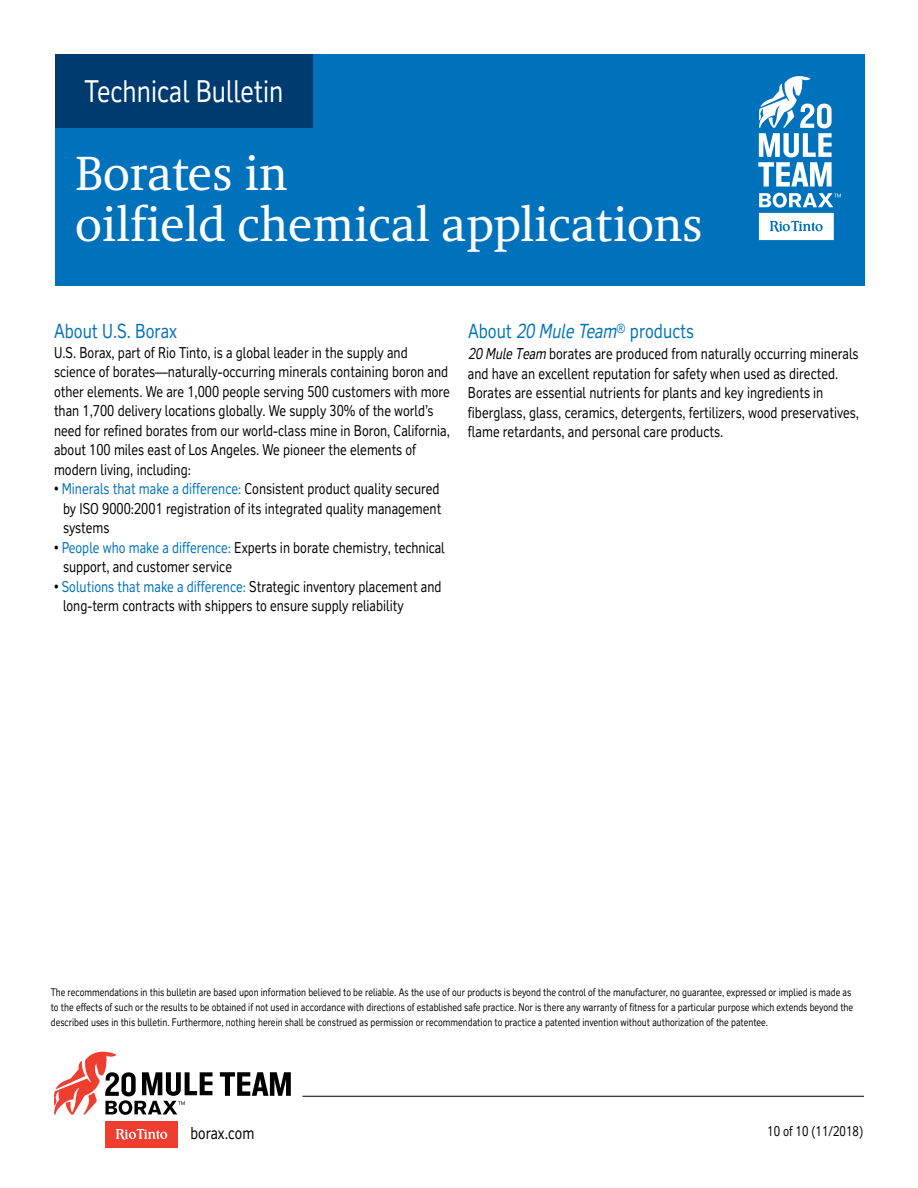
<style>
.page{position:relative;width:918px;height:1188px;background:#fff}
.page>*{position:absolute;margin:0;border:0;box-sizing:border-box;transform-origin:0 0}
.t1{font:49.5px/51px "RT Albanese";color:#fff}
.t2{font:30px "RT Vickerman";color:#fff;scale:.85 1}
.t3{font:19.5px "RT Vickerman";color:#0072bc;scale:.85 1}
.t4{font:16.5px "RT Vickerman";color:#000;scale:.85 1}
.t5{font:15px/19.5px "RT Vickerman";color:#000;scale:.85 1}
.t6{font:13.5px "RT Vickerman";color:#000;scale:.85 1}
.t7{font:10.5px/15px "RT Vickerman";color:#000;scale:.85 1}
.s1{color:#0072bc}
.s2{font-style:italic}
</style>
<div class="page">
<div style="left:55px;top:54px;width:810px;height:231px;background:#0072bc"></div>
<svg style="left:758px;top:76px;width:74px;height:111px"></svg>
<svg style="left:759px;top:193px;width:82px;height:47px"></svg>
<div style="left:55px;top:54px;width:257px;height:73px;background:#003b70"></div>
<svg style="left:220px;top:1072px;width:71px;height:24px"></svg>
<svg style="left:54px;top:1052px;width:158px;height:63px"></svg>
<div style="left:105px;top:1121px;width:73px;height:27px;background:#ef3e2f"></div>
<svg style="left:116px;top:1129px;width:51px;height:11px"></svg>
<hr style="left:302px;top:1096px;width:562px;height:1px;background:#000">
<h2 class="t2" style="left:84px;top:73px;width:236px">Technical Bulletin</h2>
<h1 class="t1" style="left:76px;top:147px;width:628px">Borates in<br>oilfield chemical applications</h1>
<h3 class="t3" style="left:54px;top:319px;width:146px">About U.S. Borax</h3>
<p class="t5" style="left:54px;top:343px;width:467px">U.S. Borax, part of Rio Tinto, is a global leader in the supply and science of borates—naturally-occurring minerals containing boron and other elements. We are 1,000 people serving 500 customers with more than 1,700 delivery locations globally. We supply 30% of the world’s need for refined borates from our world-class mine in Boron, California, about 100 miles east of Los Angeles. We pioneer the elements of modern living, including:</p>
<p class="t5" style="left:63px;top:479px;width:447px;text-indent:-9px">• <span class="s1">Minerals that make a difference:</span> Consistent product quality secured by ISO 9000:2001 registration of its integrated quality management systems</p>
<p class="t5" style="left:63px;top:538px;width:451px;text-indent:-9px">• <span class="s1">People who make a difference:</span> Experts in borate chemistry, technical support, and customer service</p>
<p class="t5" style="left:63px;top:577px;width:447px;text-indent:-9px">• <span class="s1">Solutions that make a difference:</span> Strategic inventory placement and long-term contracts with shippers to ensure supply reliability</p>
<h3 class="t3" style="left:468px;top:319px;width:268px">About <span class="s2">20 Mule Team</span><sup>®</sup> products</h3>
<p class="t5" style="left:468px;top:344px;width:462px"><span class="s2">20 Mule Team</span> borates are produced from naturally occurring minerals and have an excellent reputation for safety when used as directed.<br>Borates are essential nutrients for plants and key ingredients in fiberglass, glass, ceramics, detergents, fertilizers, wood preservatives, flame retardants, and personal care products.</p>
<p class="t7" style="left:51px;top:985px;width:946px">The recommendations in this bulletin are based upon information believed to be reliable. As the use of our products is beyond the control of the manufacturer, no guarantee, expressed or implied is made as to the effects of such or the results to be obtained if not used in accordance with directions of established safe practice. Nor is there any warranty of fitness for a particular purpose which extends beyond the described uses in this bulletin. Furthermore, nothing herein shall be construed as permission or recommendation to practice a patented invention without authorization of the patentee.</p>
<p class="t4" style="left:191px;top:1123px;width:77px">borax.com</p>
<p class="t6" style="left:767px;top:1122px;width:114px">10 of 10 (11/2018)</p>
</div>
